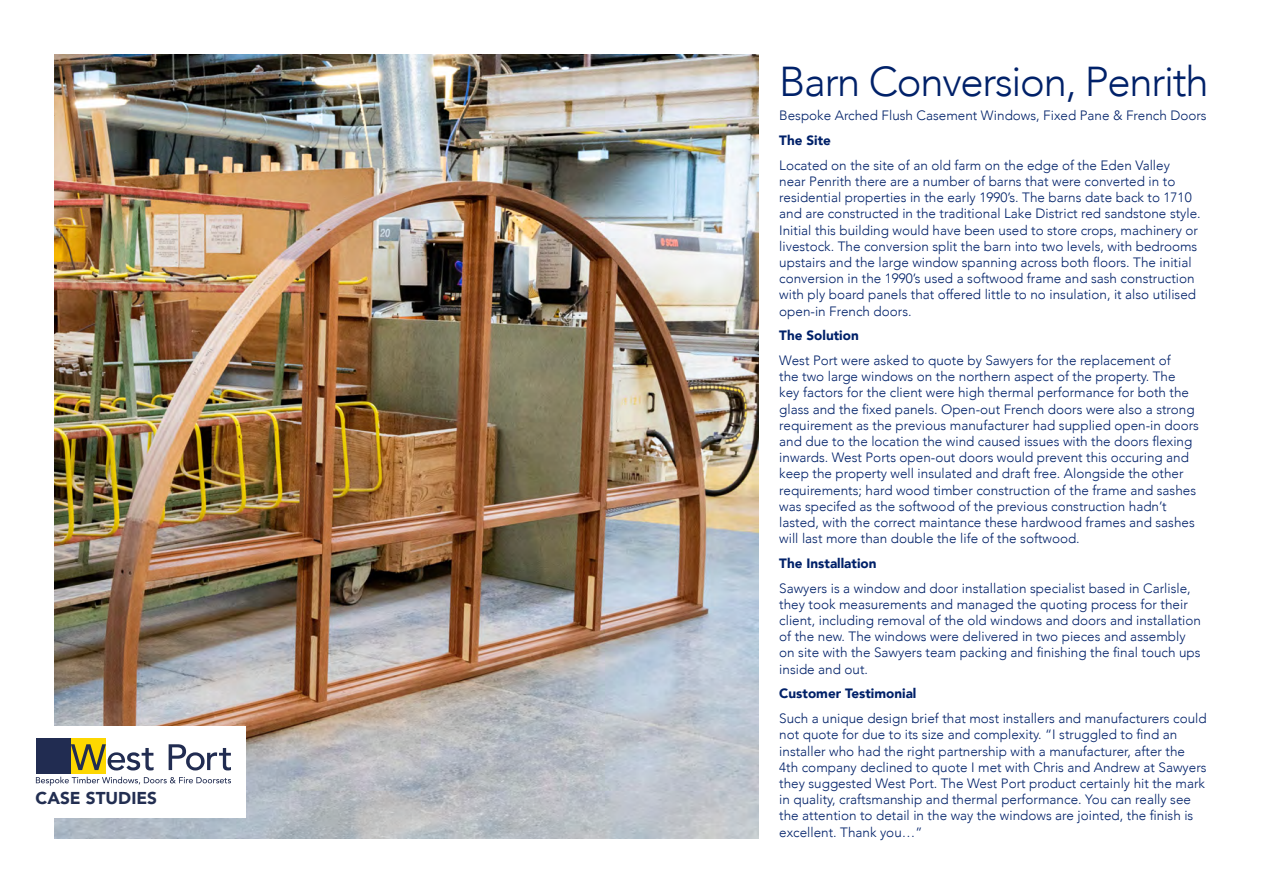
<style>
.page{position:relative;width:1263px;height:893px;background:#fff}
.page>*{position:absolute;margin:0;border:0;box-sizing:border-box;transform-origin:0 0}
.t1{font:300 41.7px "Avenir";letter-spacing:-.03em;color:#002169}
.t2{font:900 17.1px "Avenir";color:#222e51}
.t3{font:300 13.5px/16.2px "Avenir";color:#002169}
.t4{font:900 13.5px "Avenir";color:#002169}
</style>
<div class="page">
<img style="left:54px;top:54px;width:704px;height:785px">
<div style="left:0;top:726px;width:246px;height:92px;background:#fff"></div>
<svg style="left:36px;top:777px;width:195px;height:9px"></svg>
<div style="left:36px;top:739px;width:35px;height:35px;background:#212c51"></div>
<div style="left:71px;top:739px;width:35px;height:35px;background:#fdd700"></div>
<svg style="left:71px;top:744px;width:160px;height:26px"></svg>
<p class="t2" style="left:36px;top:783px;width:123px">CASE STUDIES</p>
<h1 class="t1" style="left:779px;top:57px;width:431px">Barn Conversion, Penrith</h1>
<p class="t3" style="left:779px;top:108px;width:429px">Bespoke Arched Flush Casement Windows, Fixed Pane &amp; French Doors</p>
<p class="t4" style="left:779px;top:129px;width:53px">The Site</p>
<p class="t3" style="left:779px;top:157px;width:423px">Located on the site of an old farm on the edge of the Eden Valley<br>near Penrith there are a number of barns that were converted in to residential properties in the early 1990’s. The barns date back to 1710 and are constructed in the traditional Lake District red sandstone style.<br>Initial this building would have been used to store crops, machinery or livestock. The conversion split the barn into two levels, with bedrooms upstairs and the large window spanning across both floors. The initial conversion in the 1990’s used a softwood frame and sash construction with ply board panels that offered little to no insulation, it also utilised open-in French doors.</p>
<p class="t4" style="left:779px;top:324px;width:81px">The Solution</p>
<p class="t3" style="left:779px;top:352px;width:421px">West Port were asked to quote by Sawyers for the replacement of<br>the two large windows on the northern aspect of the property. The key factors for the client were high thermal performance for both the glass and the fixed panels. Open-out French doors were also a strong requirement as the previous manufacturer had supplied open-in doors and due to the location the wind caused issues with the doors flexing inwards. West Ports open-out doors would prevent this occuring and keep the property well insulated and draft free. Alongside the other requirements; hard wood timber construction of the frame and sashes was specifed as the softwood of the previous construction hadn’t lasted, with the correct maintance these hardwood frames and sashes will last more than double the life of the softwood.</p>
<p class="t4" style="left:779px;top:552px;width:99px">The Installation</p>
<p class="t3" style="left:779px;top:580px;width:423px">Sawyers is a window and door installation specialist based in Carlisle, they took measurements and managed the quoting process for their client, including removal of the old windows and doors and installation of the new. The windows were delivered in two pieces and assembly on site with the Sawyers team packing and finishing the final touch ups inside and out.</p>
<p class="t4" style="left:779px;top:682px;width:139px">Customer Testimonial</p>
<p class="t3" style="left:779px;top:710px;width:429px">Such a unique design brief that most installers and manufacturers could not quote for due to its size and complexity. “I struggled to find an installer who had the right partnership with a manufacturer, after the 4th company declined to quote I met with Chris and Andrew at Sawyers they suggested West Port. The West Port product certainly hit the mark in quality, craftsmanship and thermal performance. You can really see the attention to detail in the way the windows are jointed, the finish is excellent. Thank you…”</p>
</div>
